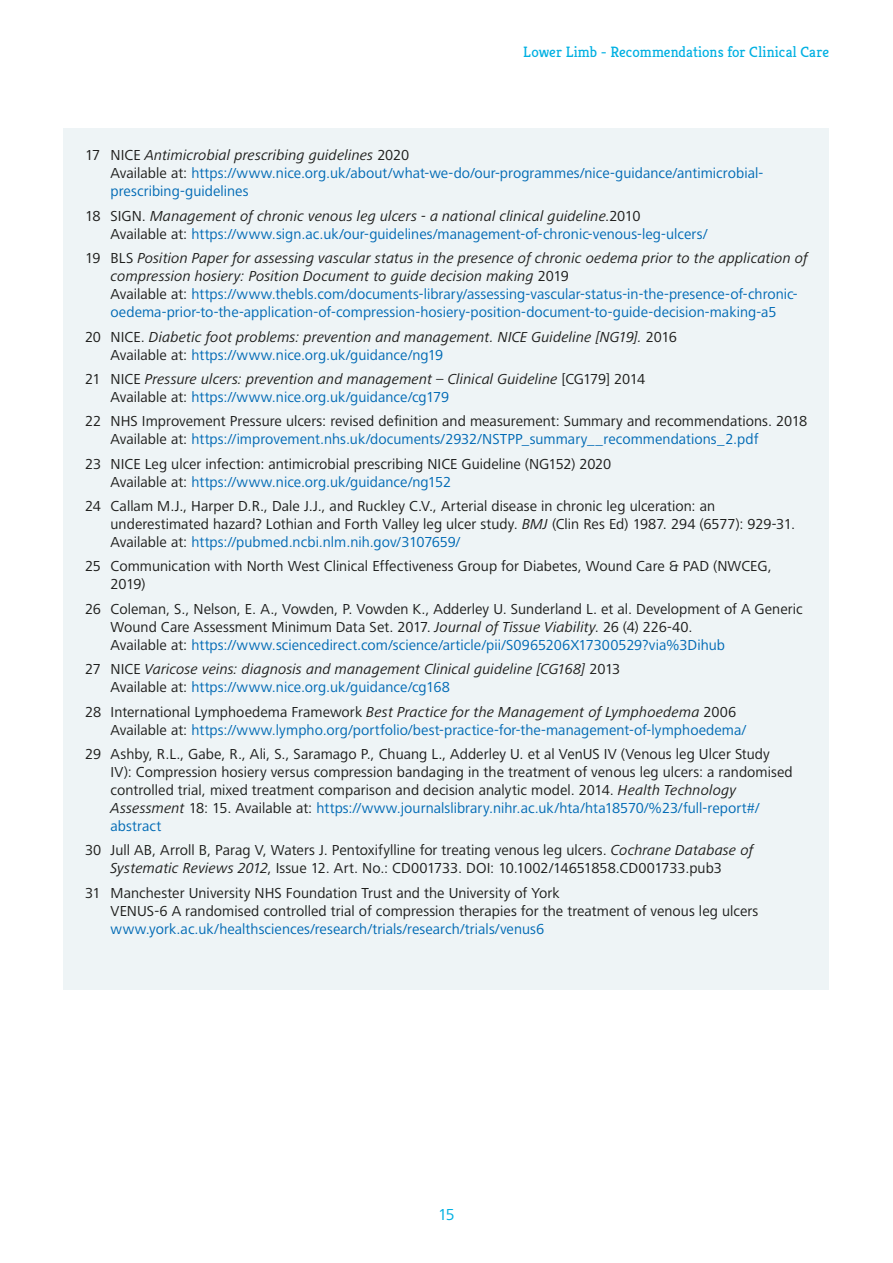
<style>
.page{position:relative;width:893px;height:1263px;background:#fff}
.page>*{position:absolute;margin:0;border:0;box-sizing:border-box;transform-origin:0 0}
.t1{font:16.5px "Frutiger Next LT";color:#00b0e2}
.t2{font:15px/18px "Frutiger Next LT";letter-spacing:.005em;color:#1d1d1b}
.t3{font:15px/18px "Frutiger Next LT";letter-spacing:.005em;color:#006ab5}
.t4{font:italic 15px/18px "Frutiger Next LT";letter-spacing:.005em;color:#1d1d1b}
.t5{font:15px "Kreon";letter-spacing:.005em;color:#00b0e2}
.s1{color:#1d1d1b}
.s2{font-style:italic;color:#1d1d1b}
.s3{font-style:normal}
.s4{font-style:normal;color:#006ab5}
.s5{color:#006ab5}
.s6{font-style:italic}
</style>
<div class="page">
<div style="left:64px;top:128px;width:765px;height:861px;background:#eef4f6"></div>
<p class="t5" style="left:523px;top:43px;width:307px">Lower Limb - Recommendations for Clinical Care</p>
<p class="t3" style="left:111px;top:146px;width:654px;text-indent:-26px"><span class="s1">17 NICE</span> <span class="s2">Antimicrobial prescribing guidelines</span> <span class="s1">2020<br>Available at:</span> https://www.nice.org.uk/about/what-we-do/our-programmes/nice-guidance/antimicrobial&shy;prescribing-guidelines</p>
<p class="t3" style="left:111px;top:207px;width:598px;text-indent:-26px"><span class="s1">18 SIGN.</span> <span class="s2">Management of chronic venous leg ulcers - a national clinical guideline</span><span class="s1">.2010<br>Available at:</span> https://www.sign.ac.uk/our-guidelines/management-of-chronic-venous-leg-ulcers/</p>
<p class="t3" style="left:111px;top:249px;width:698px;text-indent:-26px"><span class="s1">19 BLS</span> <span class="s2">Position Paper for assessing vascular status in the presence of chronic oedema prior to the application of compression hosiery: Position Document to guide decision making</span> <span class="s1">2019<br>Available at:</span> https://www.thebls.com/documents-library/assessing-vascular-status-in-the-presence-of-chronic&shy;oedema-prior-to-the-application-of-compression-hosiery-position-document-to-guide-decision-making-a5</p>
<p class="t4" style="left:111px;top:328px;width:568px;text-indent:-26px"><span class="s3">20 NICE.</span> Diabetic foot problems: prevention and management. NICE Guideline [NG19]. <span class="s3">2016<br>Available at:</span> <span class="s4">https://www.nice.org.uk/guidance/ng19</span></p>
<p class="t4" style="left:111px;top:370px;width:536px;text-indent:-26px"><span class="s3">21 NICE</span> Pressure ulcers: prevention and management – Clinical Guideline <span class="s3">[CG179] 2014<br>Available at:</span> <span class="s4">https://www.nice.org.uk/guidance/cg179</span></p>
<p class="t2" style="left:111px;top:412px;width:698px;text-indent:-26px">22 NHS Improvement Pressure ulcers: revised definition and measurement: Summary and recommendations. 2018<br>Available at: <span class="s5">https://improvement.nhs.uk/documents/2932/NSTPP_summary__recommendations_2.pdf</span></p>
<p class="t2" style="left:111px;top:455px;width:502px;text-indent:-26px">23 NICE Leg ulcer infection: antimicrobial prescribing NICE Guideline (NG152) 2020<br>Available at: <span class="s5">https://www.nice.org.uk/guidance/ng152</span></p>
<p class="t2" style="left:111px;top:497px;width:686px;text-indent:-26px">24 Callam M.J., Harper D.R., Dale J.J., and Ruckley C.V., Arterial disease in chronic leg ulceration: an underestimated hazard? Lothian and Forth Valley leg ulcer study. <span class="s6">BMJ</span> (Clin Res Ed) 1987. 294 (6577): 929-31.<br>Available at: <span class="s5">https://pubmed.ncbi.nlm.nih.gov/3107659/</span></p>
<p class="t2" style="left:111px;top:557px;width:663px;text-indent:-26px">25 Communication with North West Clinical Effectiveness Group for Diabetes, Wound Care &amp; PAD (NWCEG,<br>2019)</p>
<p class="t2" style="left:111px;top:600px;width:694px;text-indent:-26px">26 Coleman, S., Nelson, E. A., Vowden, P. Vowden K., Adderley U. Sunderland L. et al. Development of A Generic<br>Wound Care Assessment Minimum Data Set. 2017. <span class="s6">Journal of Tissue Viability</span>. 26 (4) 226-40.<br>Available at: <span class="s5">https://www.sciencedirect.com/science/article/pii/S0965206X17300529?via%3Dihub</span></p>
<p class="t4" style="left:111px;top:660px;width:511px;text-indent:-26px"><span class="s3">27 NICE</span> Varicose veins: diagnosis and management Clinical guideline [CG168] <span class="s3">2013<br>Available at:</span> <span class="s4">https://www.nice.org.uk/guidance/cg168</span></p>
<p class="t3" style="left:111px;top:703px;width:637px;text-indent:-26px"><span class="s1">28 International Lymphoedema Framework</span> <span class="s2">Best Practice for the Management of Lymphoedema</span> <span class="s1">2006<br>Available at:</span> https://www.lympho.org/portfolio/best-practice-for-the-management-of-lymphoedema/</p>
<p class="t2" style="left:111px;top:745px;width:684px;text-indent:-26px">29 Ashby, R.L., Gabe, R., Ali, S., Saramago P., Chuang L., Adderley U. et al VenUS IV (Venous leg Ulcer Study IV): Compression hosiery versus compression bandaging in the treatment of venous leg ulcers: a randomised controlled trial, mixed treatment comparison and decision analytic model. 2014. <span class="s6">Health Technology Assessment</span> 18: 15. Available at: <span class="s5">https://www.journalslibrary.nihr.ac.uk/hta/hta18570/%23/full-report#/ abstract</span></p>
<p class="t2" style="left:85px;top:841px;width:670px;text-align:center">30 Jull AB, Arroll B, Parag V, Waters J. Pentoxifylline for treating venous leg ulcers. <span class="s6">Cochrane Database of<br>Systematic Reviews 2012</span>, Issue 12. Art. No.: CD001733. DOI: 10.1002/14651858.CD001733.pub3</p>
<p class="t2" style="left:111px;top:884px;width:649px;text-indent:-26px">31 Manchester University NHS Foundation Trust and the University of York<br>VENUS-6 A randomised controlled trial of compression therapies for the treatment of venous leg ulcers</p>
<p class="t3" style="left:111px;top:920px;width:435px">www.york.ac.uk/healthsciences/research/trials/research/trials/venus6</p>
<p class="t1" style="left:438px;top:1206px;width:18px">15</p>
</div>
